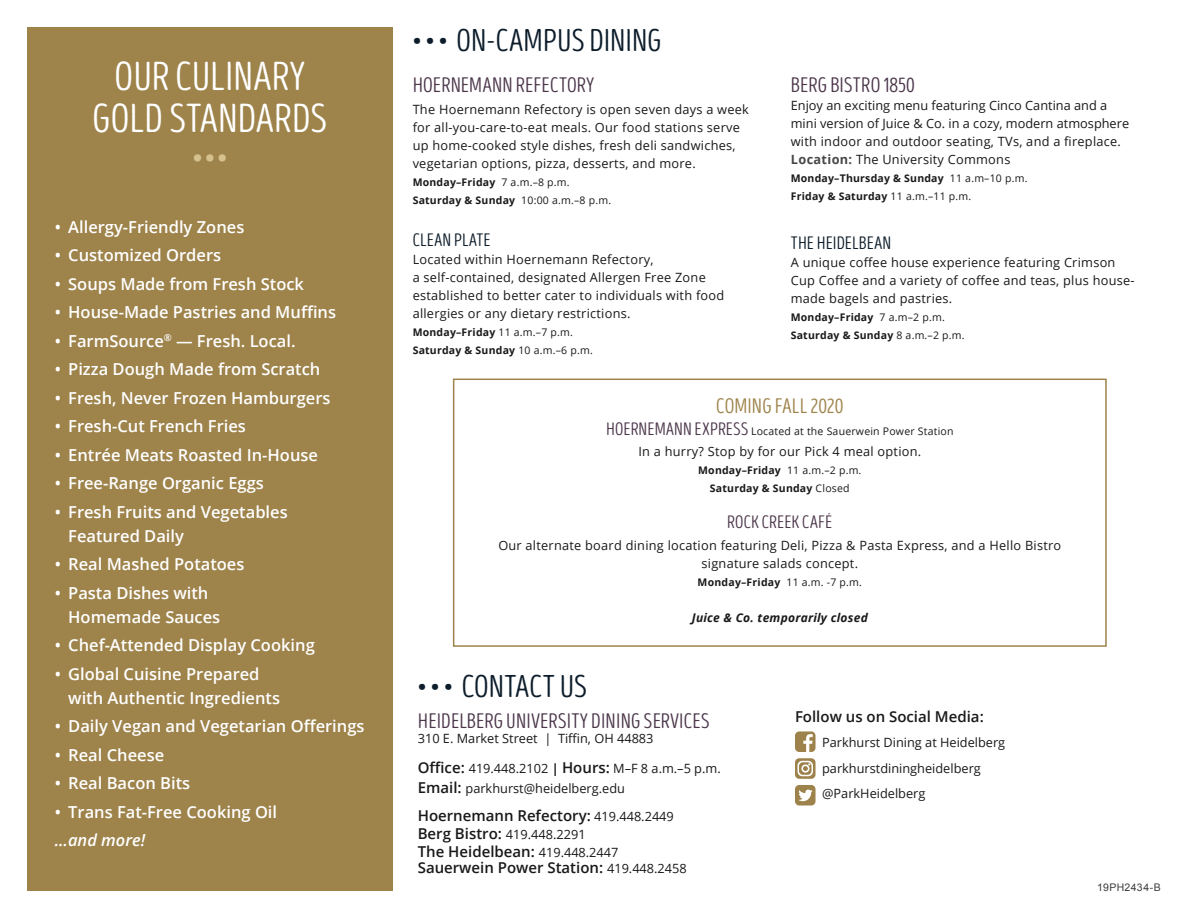
<style>
.page{position:relative;width:1188px;height:918px;background:#fff}
.page>*{position:absolute;margin:0;border:0;box-sizing:border-box;transform-origin:0 0}
.Items_Tittles_-_Cove{font:40.5px/42px "Intro Head R Base";color:#fff;text-align:center}
.Items_Tittles_-_Cove-2{font:37.5px "Intro Head R Base";color:#d5c18e}
.Question{font:31.5px "Intro Head R Base";color:#0d1d2b}
.Question-2{font:21px "Intro Head R Base";letter-spacing:.01em;color:#4c374b}
.Gold_Standards_List{font:21px "Intro Head R Base";color:#4c374b}
.Gold_Standards{font:21px "Intro Head R Base";color:#4c374b}
.Gold_Standards_List-2{font:21px "Intro Head R Base";letter-spacing:-.005em;color:#9e834b}
.Gold_Standards_List-3{font:18px "Intro Head R Base";color:#0d1d2b}
.Gold_Standards_List-4{font:18px "Intro Head R Base";letter-spacing:.005em;color:#4c374b}
.Gold_Standards-2{font:18px "Intro Head R Base";letter-spacing:.01em;color:#0d1d2b}
.t1{font:600 16.5px "Open Sans";color:#fff}
.t2{font:italic 600 16.5px "Open Sans";color:#fff}
.Question-3{font:600 15px "Open Sans";color:#191919}
.Gold_Standards-3{font:12.75px/18px "Open Sans";letter-spacing:.02em;color:#191919}
.Question-4{font:12.75px/19.5px "Open Sans";color:#191919}
.Gold_Standards-4{font:12.75px/18px "Open Sans";color:#191919}
.t3{font:italic 700 12px "Open Sans";letter-spacing:.02em;color:#191919}
.Gold_Standards-5{font:700 10.5px "Open Sans";letter-spacing:.02em;color:#191919}
.Gold_Standards_List-5{font:10.5px "Open Sans";letter-spacing:.02em;color:#191919}
.Question-5{font:10.5px "Arial";letter-spacing:.035em;color:#3b3d3d}
.s1{font-weight:400}
.s2{font-weight:700;color:#494747}
.s3{font-family:"Intro Head R Base";font-size:18px;color:#4c374b}
.s4{font-weight:600;font-size:15px}
.s5{font-weight:700}
.s6{font-weight:400;font-size:12.75px}
</style>
<div class="page">
<div style="left:27px;top:27px;width:366px;height:864px;background:#9e834b"></div>
<div style="left:795px;top:731px;width:21px;height:21px;background:#9e824b;border-radius:4px"></div>
<svg style="left:803px;top:734px;width:10px;height:18px"></svg>
<svg style="left:795px;top:758px;width:21px;height:21px"></svg>
<svg style="left:798px;top:761px;width:15px;height:15px"></svg>
<div style="left:795px;top:785px;width:21px;height:21px;background:#9e824b;border-radius:4px"></div>
<svg style="left:799px;top:790px;width:14px;height:11px"></svg>
<div style="left:453px;top:379px;width:654px;height:268px;border:2px solid #9e834b"></div>
<p class="Items_Tittles_-_Cove" style="left:93px;top:57px;width:236px">OUR CULINARY<br>GOLD STANDARDS</p>
<p class="Items_Tittles_-_Cove-2" style="left:193px;top:138px;width:36px">•••</p>
<p class="t1" style="left:55px;top:215px;width:191px">• Allergy-Friendly Zones</p>
<p class="t1" style="left:55px;top:244px;width:168px">• Customized Orders</p>
<p class="t1" style="left:55px;top:272px;width:251px">• Soups Made from Fresh Stock</p>
<p class="t1" style="left:55px;top:301px;width:283px">• House-Made Pastries and Muffins</p>
<p class="t1" style="left:55px;top:329px;width:242px">• FarmSource<sup>®</sup> — Fresh. Local.</p>
<p class="t1" style="left:55px;top:358px;width:267px">• Pizza Dough Made from Scratch</p>
<p class="t1" style="left:55px;top:386px;width:277px">• Fresh, Never Frozen Hamburgers</p>
<p class="t1" style="left:55px;top:415px;width:193px">• Fresh-Cut French Fries</p>
<p class="t1" style="left:55px;top:443px;width:265px">• Entrée Meats Roasted In-House</p>
<p class="t1" style="left:55px;top:472px;width:211px">• Free-Range Organic Eggs</p>
<p class="t1" style="left:55px;top:500px;width:235px">• Fresh Fruits and Vegetables</p>
<p class="t1" style="left:68px;top:524px;width:117px">Featured Daily</p>
<p class="t1" style="left:55px;top:553px;width:191px">• Real Mashed Potatoes</p>
<p class="t1" style="left:55px;top:581px;width:155px">• Pasta Dishes with</p>
<p class="t1" style="left:68px;top:605px;width:153px">Homemade Sauces</p>
<p class="t1" style="left:55px;top:634px;width:262px">• Chef-Attended Display Cooking</p>
<p class="t1" style="left:55px;top:662px;width:206px">• Global Cuisine Prepared</p>
<p class="t1" style="left:68px;top:686px;width:213px">with Authentic Ingredients</p>
<p class="t1" style="left:55px;top:715px;width:311px">• Daily Vegan and Vegetarian Offerings</p>
<p class="t1" style="left:55px;top:743px;width:111px">• Real Cheese</p>
<p class="t1" style="left:55px;top:772px;width:137px">• Real Bacon Bits</p>
<p class="t1" style="left:55px;top:800px;width:224px">• Trans Fat-Free Cooking Oil</p>
<p class="t2" style="left:55px;top:829px;width:92px">...and more!</p>
<p class="Question" style="left:413px;top:23px;width:250px">• • • ON-CAMPUS DINING</p>
<p class="Gold_Standards_List" style="left:413px;top:74px;width:183px">HOERNEMANN REFECTORY</p>
<p class="Gold_Standards-3" style="left:413px;top:100px;width:338px">The Hoernemann Refectory is open seven days a week for all-you-care-to-eat meals. Our food stations serve up home-cooked style dishes, fresh deli sandwiches, vegetarian options, pizza, desserts, and more.</p>
<p class="Gold_Standards-5" style="left:413px;top:174px;width:159px">Monday–Friday <span class="s1">7 a.m.–8 p.m.</span></p>
<p class="Gold_Standards-5" style="left:413px;top:192px;width:200px">Saturday &amp; Sunday <span class="s1">10:00 a.m.–8 p.m.</span></p>
<p class="Gold_Standards-2" style="left:413px;top:230px;width:80px">CLEAN PLATE</p>
<p class="Gold_Standards-3" style="left:413px;top:250px;width:313px">Located within Hoernemann Refectory,<br>a self-contained, designated Allergen Free Zone established to better cater to individuals with food allergies or any dietary restrictions.</p>
<p class="Gold_Standards-5" style="left:413px;top:324px;width:162px">Monday–Friday <span class="s1">11 a.m.–7 p.m.</span></p>
<p class="Gold_Standards-5" style="left:413px;top:342px;width:182px">Saturday &amp; Sunday <span class="s1">10 a.m.–6 p.m.</span></p>
<p class="Gold_Standards" style="left:791px;top:74px;width:125px">BERG BISTRO 1850</p>
<p class="Gold_Standards-4" style="left:791px;top:96px;width:340px">Enjoy an exciting menu featuring Cinco Cantina and a mini version of Juice &amp; Co. in a cozy, modern atmosphere with indoor and outdoor seating, TVs, and a fireplace.<br><span class="s2">Location:</span> The University Commons</p>
<p class="Gold_Standards-5" style="left:791px;top:171px;width:238px">Monday–Thursday &amp; Sunday <span class="s1">11 a.m–10 p.m.</span></p>
<p class="Gold_Standards-5" style="left:791px;top:189px;width:182px">Friday &amp; Saturday <span class="s1">11 a.m.–11 p.m.</span></p>
<p class="Gold_Standards_List-3" style="left:791px;top:233px;width:102px">THE HEIDELBEAN</p>
<p class="Gold_Standards-3" style="left:791px;top:253px;width:345px">A unique coffee house experience featuring Crimson<br>Cup Coffee and a variety of coffee and teas, plus house&shy;made bagels and pastries.</p>
<p class="Gold_Standards-5" style="left:791px;top:310px;width:156px">Monday–Friday <span class="s1">7 a.m–2 p.m.</span></p>
<p class="Gold_Standards-5" style="left:791px;top:328px;width:175px">Saturday &amp; Sunday <span class="s1">8 a.m.–2 p.m.</span></p>
<p class="Gold_Standards_List-2" style="left:716px;top:395px;width:129px">COMING FALL 2020</p>
<p class="Gold_Standards_List-5" style="left:606px;top:424px;width:349px"><span class="s3">HOERNEMANN EXPRESS</span> Located at the Sauerwein Power Station</p>
<p class="Gold_Standards-3" style="left:638px;top:443px;width:284px">In a hurry? Stop by for our Pick 4 meal option.</p>
<p class="Gold_Standards-5" style="left:698px;top:463px;width:165px">Monday–Friday <span class="s1">11 a.m.–2 p.m.</span></p>
<p class="Gold_Standards-5" style="left:710px;top:481px;width:141px">Saturday &amp; Sunday <span class="s1">Closed</span></p>
<p class="Gold_Standards_List-4" style="left:727px;top:513px;width:107px">ROCK CREEK CAFÉ</p>
<p class="Gold_Standards-3" style="left:498px;top:536px;width:565px;text-align:center">Our alternate board dining location featuring Deli, Pizza &amp; Pasta Express, and a Hello Bistro signature salads concept.</p>
<p class="Gold_Standards-5" style="left:698px;top:575px;width:166px">Monday–Friday <span class="s1">11 a.m. -7 p.m.</span></p>
<p class="t3" style="left:692px;top:609px;width:178px">Juice &amp; Co. temporarily closed</p>
<p class="Question" style="left:418px;top:670px;width:171px">• • • CONTACT US</p>
<p class="Question-2" style="left:418px;top:710px;width:293px">HEIDELBERG UNIVERSITY DINING SERVICES</p>
<p class="Question-4" style="left:418px;top:729px;width:237px">310 E. Market Street | Tiffin, OH 44883</p>
<p class="Question-4" style="left:418px;top:758px;width:305px"><span class="s4">Office:</span> 419.448.2102 <span class="s5">|</span> <span class="s4">Hours:</span> M–F 8 a.m.–5 p.m.<br><span class="s4">Email:</span> parkhurst@heidelberg.edu</p>
<p class="Question-3" style="left:418px;top:805px;width:258px">Hoernemann Refectory: <span class="s6">419.448.2449</span></p>
<p class="Question-4" style="left:418px;top:824px;width:169px"><span class="s4">Berg Bistro:</span> 419.448.2291</p>
<p class="Question-3" style="left:418px;top:841px;width:202px">The Heidelbean: <span class="s6">419.448.2447</span></p>
<p class="Question-3" style="left:418px;top:857px;width:271px">Sauerwein Power Station: <span class="s6">419.448.2458</span></p>
<p class="Question-3" style="left:795px;top:706px;width:190px">Follow us on Social Media:</p>
<p class="Question-4" style="left:822px;top:733px;width:185px">Parkhurst Dining at Heidelberg</p>
<p class="Question-4" style="left:822px;top:758px;width:160px">parkhurstdiningheidelberg</p>
<p class="Question-4" style="left:822px;top:783px;width:105px">@ParkHeidelberg</p>
<p class="Question-5" style="left:1097px;top:880px;width:65px">19PH2434-B</p>
</div>
